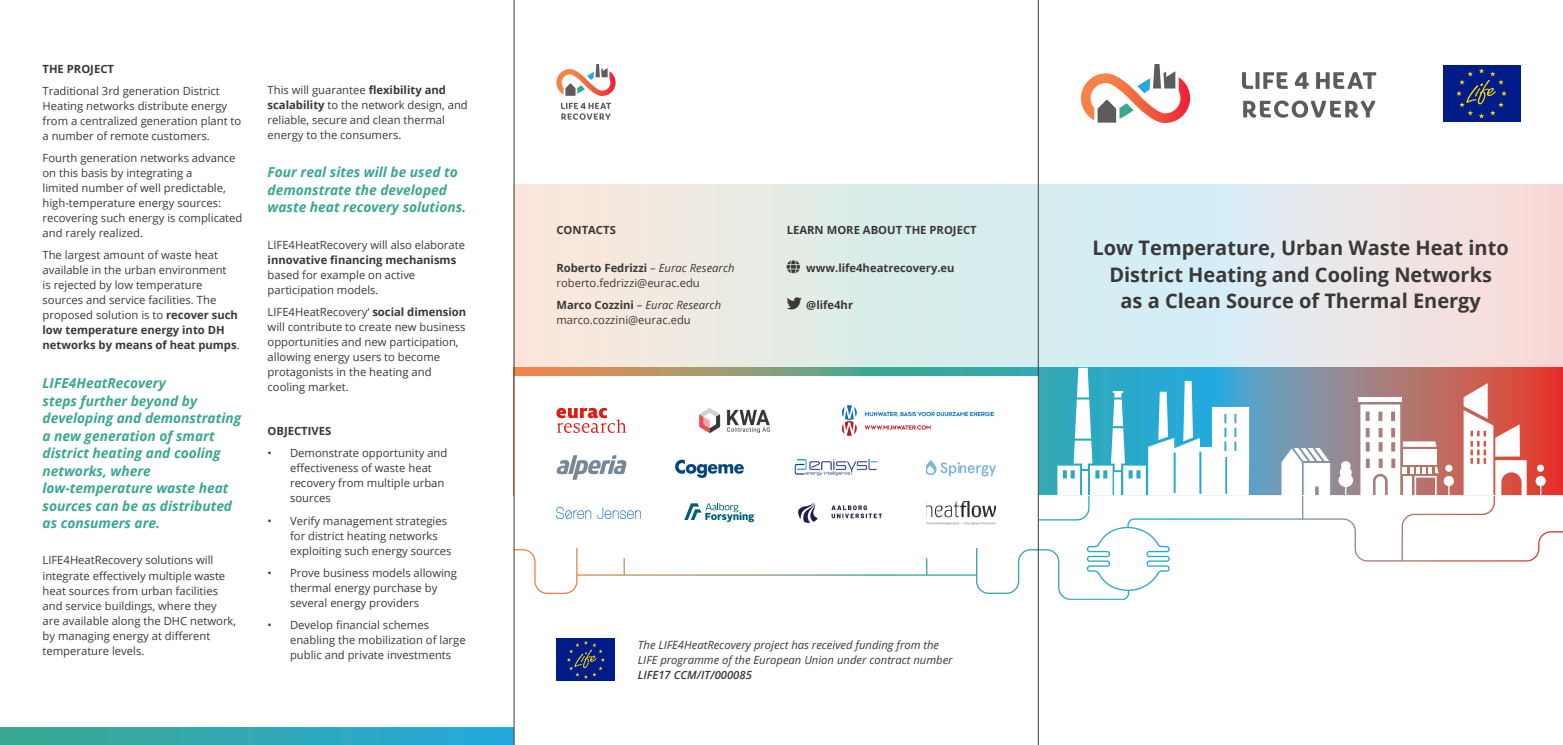
<style>
.page{position:relative;width:1563px;height:745px;background:#fff}
.page>*{position:absolute;margin:0;border:0;box-sizing:border-box;transform-origin:0 0}
.t1{font:700 20px/26.2px "Open Sans";color:#3b3838;text-align:center}
.Highlight{font:italic 700 13.75px/17.5px "Open Sans";color:#3aa790}
.Titles{font:11.25px/15px "Open Sans";color:#3b3838}
.t2{font:italic 11.25px/15px "Open Sans";color:#3b3838}
.Titles-2{font:700 11.25px "Open Sans";color:#3b3838}
.s1{font-weight:700}
.s2{font-style:italic}
.s3{font-weight:600}
</style>
<div class="page">
<svg style="left:515px;top:367px;width:1048px;height:128px;background:#968081"></svg>
<svg style="left:515px;top:184px;width:1048px;height:183px;background:#e5e9e7"></svg>
<div style="left:0;top:727px;width:514px;height:17px;background:linear-gradient(to right,#3da88f,#24a9de)"></div>
<svg style="left:515px;top:495px;width:1048px;height:104px"></svg>
<hr style="left:1038px;top:495px;width:524px;height:1px;background:#fff">
<div style="left:1443px;top:475px;width:11px;height:11px;background:#fff;border-radius:50%"></div>
<div style="left:1445px;top:464px;width:7px;height:7px;background:#fff;border-radius:50%"></div>
<svg style="left:1360px;top:404px;width:78px;height:91px"></svg>
<svg style="left:1338px;top:461px;width:15px;height:34px"></svg>
<div style="left:1403px;top:449px;width:33px;height:16px;background:#fff"></div>
<svg style="left:1281px;top:447px;width:49px;height:48px"></svg>
<div style="left:1535px;top:475px;width:10px;height:11px;background:#fff;border-radius:50%"></div>
<div style="left:1537px;top:464px;width:7px;height:7px;background:#fff;border-radius:50%"></div>
<svg style="left:1463px;top:383px;width:63px;height:112px"></svg>
<hr style="left:1358px;top:397px;width:44px;height:4px;background:#fff">
<svg style="left:1057px;top:367px;width:192px;height:128px"></svg>
<svg style="left:1243px;top:100px;width:132px;height:18px"></svg>
<svg style="left:1242px;top:72px;width:134px;height:17px"></svg>
<svg style="left:1081px;top:64px;width:109px;height:59px"></svg>
<div style="left:1442px;top:65px;width:78px;height:56px;background:#001c88"></div>
<svg style="left:1456px;top:68px;width:50px;height:50px"></svg>
<svg style="left:561px;top:103px;width:50px;height:17px"></svg>
<svg style="left:556px;top:64px;width:60px;height:32px"></svg>
<div style="left:556px;top:638px;width:59px;height:42px;background:#001c88"></div>
<svg style="left:567px;top:641px;width:38px;height:37px"></svg>
<div style="left:514px;top:376px;width:524px;height:171px;background:#fff"></div>
<img style="left:556px;top:455px;width:70px;height:24px">
<img style="left:675px;top:459px;width:69px;height:19px">
<img style="left:926px;top:459px;width:70px;height:18px">
<img style="left:794px;top:458px;width:83px;height:18px">
<img style="left:699px;top:408px;width:70px;height:24px">
<img style="left:842px;top:405px;width:153px;height:31px">
<svg style="left:684px;top:503px;width:70px;height:18px"></svg>
<img style="left:926px;top:501px;width:70px;height:23px">
<svg style="left:831px;top:505px;width:51px;height:13px"></svg>
<svg style="left:798px;top:502px;width:20px;height:20px"></svg>
<img style="left:556px;top:507px;width:84px;height:11px">
<svg style="left:556px;top:407px;width:70px;height:25px"></svg>
<hr style="left:514px;top:0;width:1px;height:744px;background:#3b3838">
<hr style="left:1038px;top:0;width:1px;height:744px;background:#3b3838">
<svg style="left:787px;top:259px;width:13px;height:14px"></svg>
<svg style="left:787px;top:297px;width:15px;height:12px"></svg>
<p class="Titles-2" style="left:43px;top:61px;width:73px">THE PROJECT</p>
<p class="Titles" style="left:43px;top:83px;width:200px">Traditional 3rd generation District Heating networks distribute energy from a centralized generation plant to a number of remote customers.</p>
<p class="Titles" style="left:43px;top:150px;width:201px">Fourth generation networks advance on this basis by integrating a<br>limited number of well predictable, high-temperature energy sources: recovering such energy is complicated and rarely realized.</p>
<p class="Titles" style="left:43px;top:247px;width:199px">The largest amount of waste heat available in the urban environment<br>is rejected by low temperature sources and service facilities. The proposed solution is to <span class="s1">recover such low temperature energy into DH networks by means of heat pumps</span>.</p>
<p class="Highlight" style="left:43px;top:373px;width:200px">LIFE4HeatRecovery<br>steps further beyond by developing and demonstrating a new generation of smart district heating and cooling networks, where low-temperature waste heat sources can be as distributed as consumers are.</p>
<p class="Titles" style="left:43px;top:552px;width:195px">LIFE4HeatRecovery solutions will integrate effectively multiple waste heat sources from urban facilities and service buildings, where they are available along the DHC network, by managing energy at different temperature levels.</p>
<p class="Titles" style="left:268px;top:82px;width:202px">This will guarantee <span class="s1">flexibility and scalability</span> to the network design, and reliable, secure and clean thermal energy to the consumers.</p>
<p class="Highlight" style="left:268px;top:163px;width:200px">Four real sites will be used to demonstrate the developed waste heat recovery solutions.</p>
<p class="Titles" style="left:268px;top:237px;width:199px">LIFE4HeatRecovery will also elaborate <span class="s1">innovative financing mechanisms </span>based for example on active participation models.</p>
<p class="Titles" style="left:268px;top:304px;width:200px">LIFE4HeatRecovery‘ <span class="s1">social dimension </span>will contribute to create new business opportunities and new participation, allowing energy users to become protagonists in the heating and cooling market.</p>
<p class="Titles-2" style="left:268px;top:423px;width:65px">OBJECTIVES</p>
<p class="Titles" style="left:290px;top:445px;width:159px;text-indent:-22px">• Demonstrate opportunity and effectiveness of waste heat recovery from multiple urban sources</p>
<p class="Titles" style="left:290px;top:512px;width:163px;text-indent:-22px">• Verify management strategies for district heating networks exploiting such energy sources</p>
<p class="Titles" style="left:290px;top:564px;width:168px;text-indent:-22px">• Prove business models allowing thermal energy purchase by several energy providers</p>
<p class="Titles" style="left:290px;top:616px;width:177px;text-indent:-22px">• Develop financial schemes enabling the mobilization of large public and private investments</p>
<p class="Titles-2" style="left:556px;top:222px;width:61px">CONTACTS</p>
<p class="Titles" style="left:556px;top:259px;width:180px"><span class="s1">Roberto Fedrizzi</span> – <span class="s2">Eurac Research </span>roberto.fedrizzi@eurac.edu</p>
<p class="Titles" style="left:556px;top:296px;width:166px"><span class="s1">Marco Cozzini</span> – <span class="s2">Eurac Research </span>marco.cozzini@eurac.edu</p>
<p class="Titles-2" style="left:787px;top:222px;width:191px">LEARN MORE ABOUT THE PROJECT</p>
<p class="Titles-2" style="left:806px;top:259px;width:150px">www.life4heatrecovery.eu</p>
<p class="Titles-2" style="left:787px;top:296px;width:68px">▼▼▼ @life4hr</p>
<p class="t2" style="left:638px;top:636px;width:316px">The LIFE4HeatRecovery project has received funding from the<br>LIFE programme of the European Union under contract number<br><span class="s3">LIFE17 CCM/IT/000085</span></p>
<p class="t1" style="left:1092px;top:234px;width:418px">Low Temperature, Urban Waste Heat into<br>District Heating and Cooling Networks<br>as a Clean Source of Thermal Energy</p>
</div>
